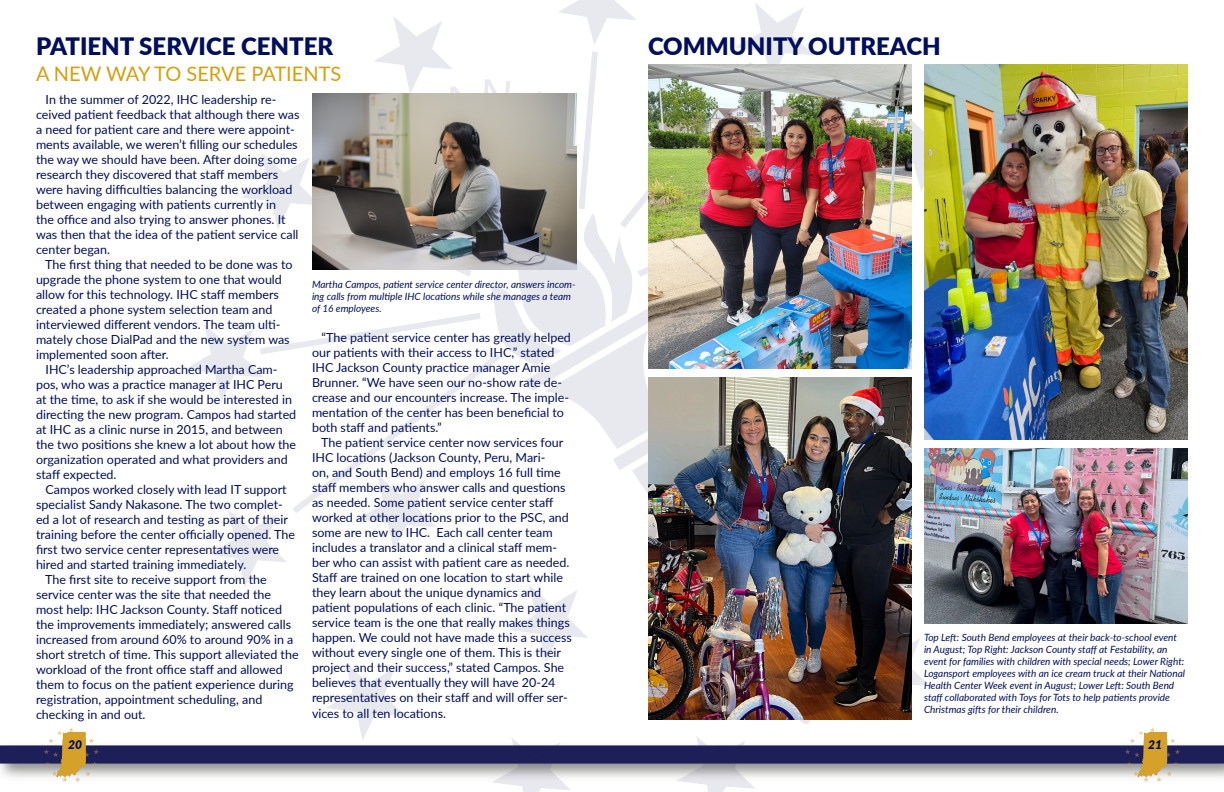
<style>
.page{position:relative;width:1224px;height:792px;background:#fff}
.page>*{position:absolute;margin:0;border:0;box-sizing:border-box;transform-origin:0 0}
.t1{font:900 24px "Lato";color:#000f5d}
.t2{font:20px "Lato";color:#d59f0f}
.t3{font:12.5px/15px "Lato";color:#000f5d}
.t4{font:italic 900 12px "Lato";color:#000f5d}
.t5{font:italic 10px/12px "Lato";color:#000f5d}
</style>
<div class="page">
<img style="left:0;top:727px;width:1224px;height:55px">
<img style="left:184px;top:0;width:856px;height:792px">
<img style="left:649px;top:378px;width:263px;height:342px">
<img style="left:924px;top:65px;width:264px;height:374px">
<img style="left:312px;top:94px;width:264px;height:176px">
<img style="left:924px;top:448px;width:264px;height:176px">
<img style="left:648px;top:65px;width:264px;height:304px">
<p class="t1" style="left:36px;top:29px;width:299px">PATIENT SERVICE CENTER</p>
<p class="t2" style="left:36px;top:59px;width:307px">A NEW WAY TO SERVE PATIENTS</p>
<p class="t3" style="left:36px;top:91px;width:265px;text-indent:10px">In the summer of 2022, IHC leadership re&shy;ceived patient feedback that although there was a need for patient care and there were appoint&shy;ments available, we weren’t filling our schedules the way we should have been. After doing some research they discovered that staff members were having difficulties balancing the workload between engaging with patients currently in<br>the office and also trying to answer phones. It was then that the idea of the patient service call center began.</p>
<p class="t3" style="left:36px;top:256px;width:258px;text-indent:9px">The first thing that needed to be done was to upgrade the phone system to one that would allow for this technology. IHC staff members created a phone system selection team and interviewed different vendors. The team ulti&shy;mately chose DialPad and the new system was implemented soon after.</p>
<p class="t3" style="left:36px;top:361px;width:262px;text-indent:10px">IHC’s leadership approached Martha Cam&shy;pos, who was a practice manager at IHC Peru at the time, to ask if she would be interested in directing the new program. Campos had started at IHC as a clinic nurse in 2015, and between the two positions she knew a lot about how the organization operated and what providers and staff expected.</p>
<p class="t3" style="left:36px;top:481px;width:261px;text-indent:10px">Campos worked closely with lead IT support specialist Sandy Nakasone. The two complet&shy;ed a lot of research and testing as part of their training before the center officially opened. The first two service center representatives were hired and started training immediately.</p>
<p class="t3" style="left:36px;top:571px;width:264px;text-indent:9px">The first site to receive support from the service center was the site that needed the most help: IHC Jackson County. Staff noticed the improvements immediately; answered calls increased from around 60% to around 90% in a short stretch of time. This support alleviated the workload of the front office staff and allowed them to focus on the patient experience during registration, appointment scheduling, and checking in and out.</p>
<p class="t5" style="left:312px;top:278px;width:265px">Martha Campos, patient service center director, answers incom&shy;ing calls from multiple IHC locations while she manages a team of 16 employees.</p>
<p class="t3" style="left:312px;top:329px;width:260px;text-indent:10px">“The patient service center has greatly helped our patients with their access to IHC,” stated IHC Jackson County practice manager Amie Brunner. “We have seen our no-show rate de&shy;crease and our encounters increase. The imple&shy;mentation of the center has been beneficial to both staff and patients.”</p>
<p class="t3" style="left:312px;top:434px;width:261px;text-indent:9px">The patient service center now services four IHC locations (Jackson County, Peru, Mari-<br>on, and South Bend) and employs 16 full time staff members who answer calls and questions as needed. Some patient service center staff worked at other locations prior to the PSC, and some are new to IHC. Each call center team includes a translator and a clinical staff mem&shy;ber who can assist with patient care as needed.<br>Staff are trained on one location to start while they learn about the unique dynamics and patient populations of each clinic. “The patient service team is the one that really makes things happen. We could not have made this a success without every single one of them. This is their project and their success,” stated Campos. She believes that eventually they will have 20-24 representatives on their staff and will offer ser&shy;vices to all ten locations.</p>
<p class="t1" style="left:648px;top:29px;width:294px">COMMUNITY OUTREACH</p>
<p class="t5" style="left:924px;top:631px;width:263px">Top Left: South Bend employees at their back-to-school event in August; Top Right: Jackson County staff at Festability, an event for families with children with special needs; Lower Right:<br>Logansport employees with an ice cream truck at their National Health Center Week event in August; Lower Left: South Bend staff collaborated with Toys for Tots to help patients provide Christmas gifts for their children.</p>
<p class="t4" style="left:68px;top:735px;width:15px">20</p>
<p class="t4" style="left:1148px;top:735px;width:15px">21</p>
</div>
